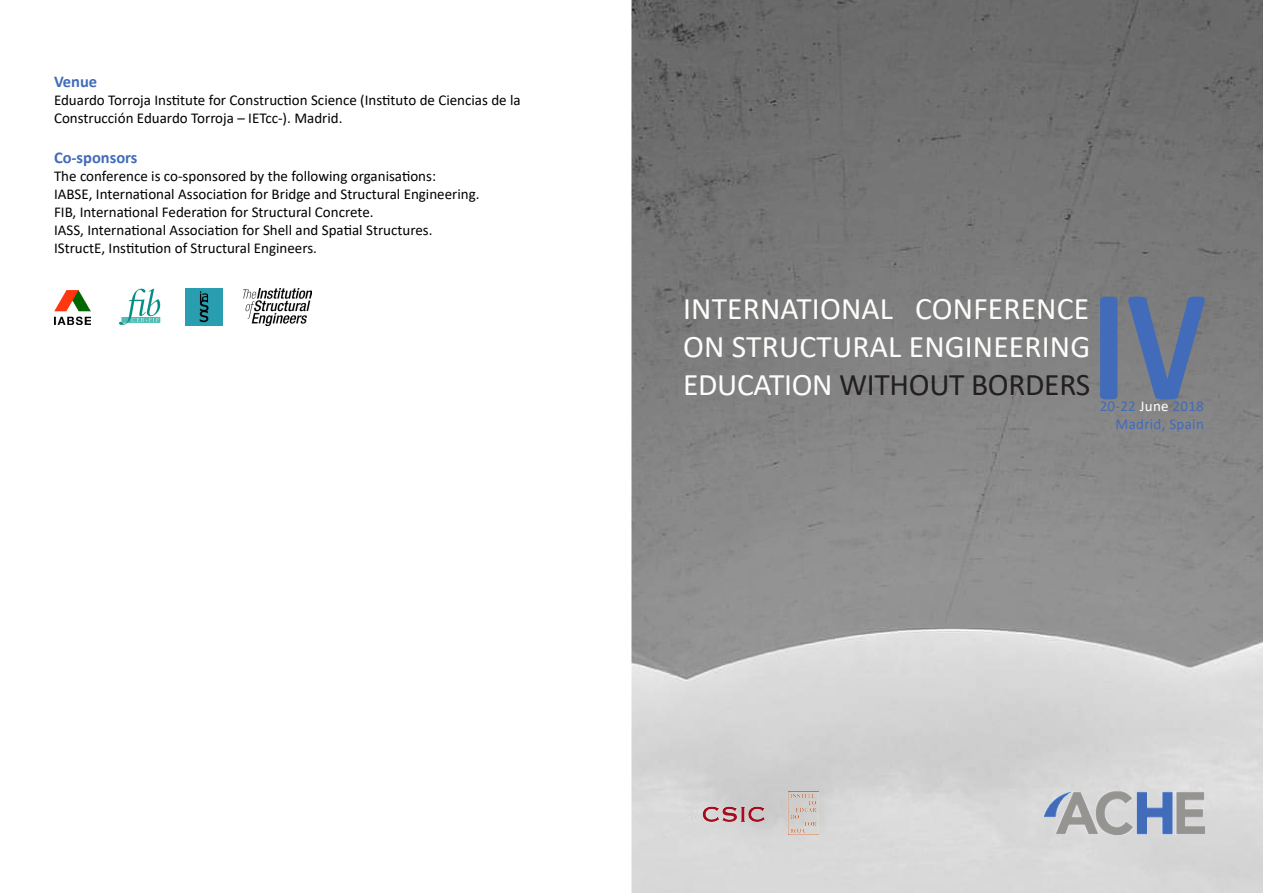
<style>
.page{position:relative;width:1263px;height:893px;background:#fff}
.page>*{position:absolute;margin:0;border:0;box-sizing:border-box;transform-origin:0 0}
.t1{font:31.5px/37.8px "Calibri";letter-spacing:-.005em;color:#fdfdfb;text-align:justify}
.t2{font:700 16.5px "Calibri";color:#426bba}
.t3{font:15px "Calibri";color:#000}
.t4{font:15px/18px "Calibri";letter-spacing:.02em;color:#426bba;text-align:right}
.s1{color:#231f20}
.s2{color:#fff}
</style>
<div class="page">
<img style="left:631px;top:0;width:632px;height:893px">
<div style="left:185px;top:288px;width:38px;height:37px;background:#299eb0"></div>
<svg style="left:200px;top:291px;width:8px;height:31px"></svg>
<img style="left:1044px;top:792px;width:161px;height:42px">
<svg style="left:1100px;top:297px;width:105px;height:102px;background:#62759b"></svg>
<img style="left:682px;top:792px;width:137px;height:42px">
<img style="left:119px;top:288px;width:42px;height:37px">
<img style="left:54px;top:290px;width:36px;height:35px">
<img style="left:244px;top:288px;width:67px;height:37px">
<p class="t2" style="left:54px;top:70px;width:45px">Venue</p>
<p class="t3" style="left:54px;top:90px;width:468px">Eduardo Torroja Institute for Construction Science (Instituto de Ciencias de la</p>
<p class="t3" style="left:54px;top:108px;width:290px">Construcción Eduardo Torroja – IETcc-). Madrid.</p>
<p class="t2" style="left:54px;top:146px;width:85px">Co-sponsors</p>
<p class="t3" style="left:54px;top:165px;width:384px">The conference is co-sponsored by the following organisations:</p>
<p class="t3" style="left:54px;top:183px;width:427px">IABSE, International Association for Bridge and Structural Engineering.</p>
<p class="t3" style="left:54px;top:201px;width:321px">FIB, International Federation for Structural Concrete.</p>
<p class="t3" style="left:54px;top:219px;width:380px">IASS, International Association for Shell and Spatial Structures.</p>
<p class="t3" style="left:54px;top:237px;width:265px">IStructE, Institution of Structural Engineers.</p>
<p class="t1" style="left:683px;top:289px;width:409px">INTERNATIONAL CONFERENCE ON STRUCTURAL ENGINEERING EDUCATION <span class="s1">WITHOUT BORDERS</span></p>
<p class="t4" style="left:1100px;top:396px;width:106px">20-22 <span class="s2">June</span> 2018<br>Madrid, Spain</p>
</div>
